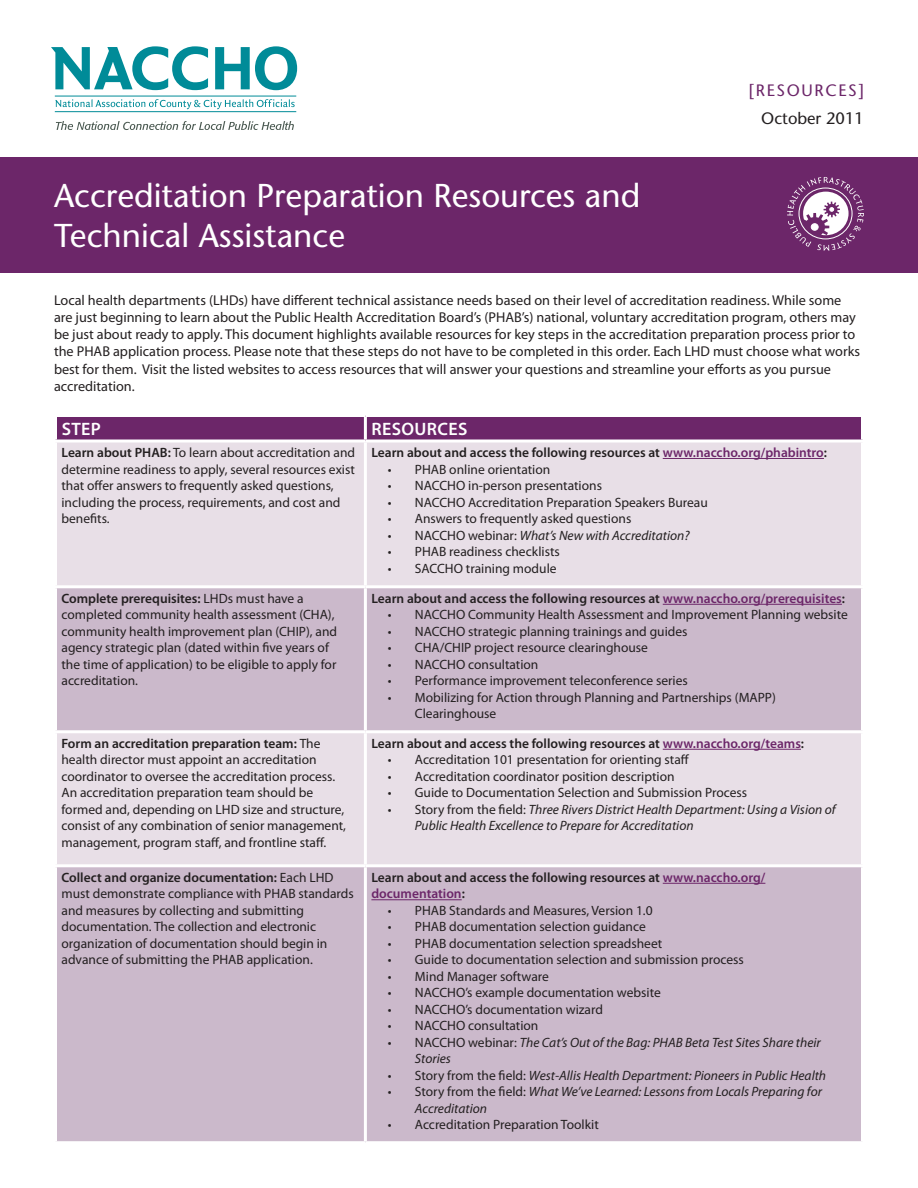
<style>
.page{position:relative;width:918px;height:1188px;background:#fff}
.page>*{position:absolute;margin:0;border:0;box-sizing:border-box;transform-origin:0 0}
.t1{font:33px/40.5px "Stone Sans";color:#fff}
.t2{font:600 18px "Myriad Pro";letter-spacing:.02em;color:#fff}
.t3{font:16.5px "Stone Sans";letter-spacing:.1em;color:#6c2669}
.t4{font:16.5px "Stone Sans";color:#231f20}
.t5{font:14.25px/17.2px "Myriad Pro";color:#231f20}
.t6{font:13.5px/16.5px "Myriad Pro";color:#231f20}
.t7{font:italic 13.5px/16.5px "Myriad Pro";color:#231f20}
.t8{font:600 13.5px/16.5px "Myriad Pro";color:#231f20}
.s1{font-weight:600}
.s2{color:#6c2669}
.s3{font-style:normal}
</style>
<div class="page">
<div style="left:57px;top:417px;width:804px;height:23px;background:#6c2669"></div>
<div style="left:57px;top:442px;width:804px;height:143px;background:#e8dfe7"></div>
<svg style="left:57px;top:588px;width:804px;height:553px;fill:#cbb9cb"></svg>
<hr style="left:364px;top:443px;width:3px;height:142px;background:#fff">
<hr style="left:364px;top:588px;width:3px;height:142px;background:#fff">
<hr style="left:54px;top:730px;width:311px;height:3px;background:#fff">
<hr style="left:365px;top:730px;width:499px;height:3px;background:#fff">
<hr style="left:364px;top:733px;width:3px;height:131px;background:#fff">
<hr style="left:54px;top:864px;width:311px;height:3px;background:#fff">
<hr style="left:365px;top:864px;width:499px;height:3px;background:#fff">
<hr style="left:364px;top:867px;width:3px;height:274px;background:#fff">
<hr style="left:364px;top:417px;width:3px;height:23px;background:#fff">
<hr style="left:663px;top:458px;width:161px;height:1px;background:#6c2669">
<hr style="left:663px;top:604px;width:179px;height:1px;background:#6c2669">
<hr style="left:663px;top:749px;width:138px;height:1px;background:#6c2669">
<hr style="left:663px;top:883px;width:102px;height:1px;background:#6c2669">
<hr style="left:371px;top:899px;width:91px;height:1px;background:#6c2669">
<div style="left:0;top:157px;width:918px;height:115px;background:#6c2669"></div>
<svg style="left:56px;top:121px;width:238px;height:9px"></svg>
<svg style="left:51px;top:46px;width:157px;height:44px"></svg>
<svg style="left:215px;top:46px;width:82px;height:44px"></svg>
<svg style="left:55px;top:99px;width:240px;height:10px"></svg>
<hr style="left:55px;top:96px;width:241px;height:1px;background:#008b98">
<hr style="left:55px;top:111px;width:241px;height:1px;background:#008b98">
<svg style="left:787px;top:177px;width:77px;height:74px"></svg>
<p class="t1" style="left:54px;top:175px;width:588px">Accreditation Preparation Resources and<br>Technical Assistance</p>
<p class="t3" style="left:749px;top:80px;width:117px">[RESOURCES]</p>
<p class="t4" style="left:761px;top:109px;width:104px">October 2011</p>
<p class="t5" style="left:54px;top:291px;width:808px">Local health departments (LHDs) have different technical assistance needs based on their level of accreditation readiness. While some are just beginning to learn about the Public Health Accreditation Board’s (PHAB’s) national, voluntary accreditation program, others may be just about ready to apply. This document highlights available resources for key steps in the accreditation preparation process prior to the PHAB application process. Please note that these steps do not have to be completed in this order. Each LHD must choose what works best for them. Visit the listed websites to access resources that will answer your questions and streamline your efforts as you pursue accreditation.</p>
<p class="t2" style="left:62px;top:418px;width:41px">STEP</p>
<p class="t2" style="left:372px;top:418px;width:97px">RESOURCES</p>
<p class="t6" style="left:62px;top:444px;width:295px"><span class="s1">Learn about PHAB:</span> To learn about accreditation and determine readiness to apply, several resources exist that offer answers to frequently asked questions, including the process, requirements, and cost and benefits.</p>
<p class="t8" style="left:371px;top:444px;width:457px">Learn about and access the following resources at <span class="s2">www.naccho.org/phabintro</span>:</p>
<p class="t6" style="left:388px;top:461px;width:164px">• PHAB online orientation</p>
<p class="t6" style="left:388px;top:477px;width:216px">• NACCHO in-person presentations</p>
<p class="t6" style="left:388px;top:494px;width:321px">• NACCHO Accreditation Preparation Speakers Bureau</p>
<p class="t6" style="left:388px;top:510px;width:245px">• Answers to frequently asked questions</p>
<p class="t7" style="left:388px;top:527px;width:303px"><span class="s3">• NACCHO webinar:</span> What’s New with Accreditation?</p>
<p class="t6" style="left:388px;top:543px;width:173px">• PHAB readiness checklists</p>
<p class="t6" style="left:388px;top:560px;width:170px">• SACCHO training module</p>
<p class="t6" style="left:62px;top:590px;width:277px"><span class="s1">Complete prerequisites:</span> LHDs must have a completed community health assessment (CHA), community health improvement plan (CHIP), and agency strategic plan (dated within five years of the time of application) to be eligible to apply for accreditation.</p>
<p class="t8" style="left:371px;top:590px;width:475px">Learn about and access the following resources at <span class="s2">www.naccho.org/prerequisites</span>:</p>
<p class="t6" style="left:388px;top:606px;width:462px">• NACCHO Community Health Assessment and Improvement Planning website</p>
<p class="t6" style="left:388px;top:623px;width:301px">• NACCHO strategic planning trainings and guides</p>
<p class="t6" style="left:388px;top:639px;width:262px">• CHA/CHIP project resource clearinghouse</p>
<p class="t6" style="left:388px;top:656px;width:152px">• NACCHO consultation</p>
<p class="t6" style="left:388px;top:672px;width:302px">• Performance improvement teleconference series</p>
<p class="t6" style="left:415px;top:689px;width:362px;text-indent:-27px">• Mobilizing for Action through Planning and Partnerships (MAPP)<br>Clearinghouse</p>
<p class="t6" style="left:62px;top:735px;width:286px"><span class="s1">Form an accreditation preparation team:</span> The health director must appoint an accreditation coordinator to oversee the accreditation process.<br>An accreditation preparation team should be formed and, depending on LHD size and structure, consist of any combination of senior management, management, program staff, and frontline staff.</p>
<p class="t8" style="left:371px;top:735px;width:434px">Learn about and access the following resources at <span class="s2">www.naccho.org/teams</span>:</p>
<p class="t6" style="left:388px;top:751px;width:303px">• Accreditation 101 presentation for orienting staff</p>
<p class="t6" style="left:388px;top:768px;width:288px">• Accreditation coordinator position description</p>
<p class="t6" style="left:388px;top:784px;width:361px">• Guide to Documentation Selection and Submission Process</p>
<p class="t7" style="left:415px;top:801px;width:422px;text-indent:-27px"><span class="s3">• Story from the field:</span> Three Rivers District Health Department: Using a Vision of<br>Public Health Excellence to Prepare for Accreditation</p>
<p class="t6" style="left:62px;top:869px;width:294px"><span class="s1">Collect and organize documentation:</span> Each LHD must demonstrate compliance with PHAB standards and measures by collecting and submitting documentation. The collection and electronic organization of documentation should begin in advance of submitting the PHAB application.</p>
<p class="t8" style="left:371px;top:869px;width:396px">Learn about and access the following resources at <span class="s2">www.naccho.org/ documentation</span>:</p>
<p class="t6" style="left:388px;top:902px;width:266px">• PHAB Standards and Measures, Version 1.0</p>
<p class="t6" style="left:388px;top:918px;width:259px">• PHAB documentation selection guidance</p>
<p class="t6" style="left:388px;top:935px;width:276px">• PHAB documentation selection spreadsheet</p>
<p class="t6" style="left:388px;top:951px;width:357px">• Guide to documentation selection and submission process</p>
<p class="t6" style="left:388px;top:968px;width:163px">• Mind Manager software</p>
<p class="t6" style="left:388px;top:984px;width:274px">• NACCHO’s example documentation website</p>
<p class="t6" style="left:388px;top:1001px;width:217px">• NACCHO’s documentation wizard</p>
<p class="t6" style="left:388px;top:1017px;width:152px">• NACCHO consultation</p>
<p class="t7" style="left:415px;top:1034px;width:408px;text-indent:-27px"><span class="s3">• NACCHO webinar:</span> The Cat’s Out of the Bag: PHAB Beta Test Sites Share their<br>Stories</p>
<p class="t7" style="left:388px;top:1067px;width:440px"><span class="s3">• Story from the field:</span> West-Allis Health Department: Pioneers in Public Health</p>
<p class="t7" style="left:415px;top:1083px;width:409px;text-indent:-27px"><span class="s3">• Story from the field:</span> What We’ve Learned: Lessons from Locals Preparing for<br>Accreditation</p>
<p class="t6" style="left:388px;top:1116px;width:213px">• Accreditation Preparation Toolkit</p>
</div>
